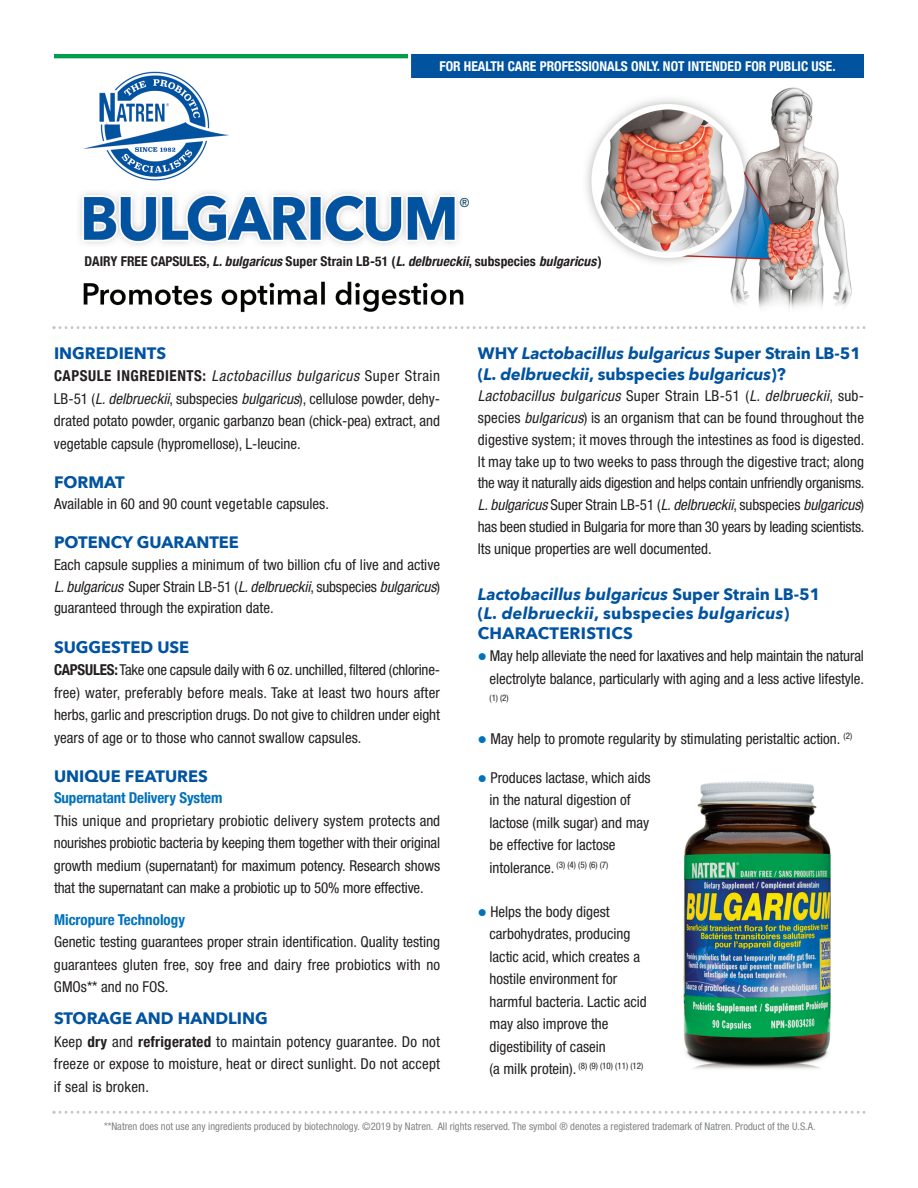
<style>
.page{position:relative;width:918px;height:1188px;background:#fff}
.page>*{position:absolute;margin:0;border:0;box-sizing:border-box;transform-origin:0 0}
.t1{font:italic 700 16.5px/19.5px "Avenir Next";color:#0153a0}
.t2{font:700 16.5px "Avenir Next";color:#0153a0}
.t3{font:condensed 15px/22.5px "Helvetica Neue";color:#231f20;text-align:justify}
.t4{font:700 condensed 15px "Helvetica Neue";letter-spacing:-.01em;color:#0072bc}
.t5{font:700 condensed 13.5px "Helvetica Neue";letter-spacing:.005em;color:#231f20}
.t6{font:700 condensed 13.5px "Helvetica Neue";color:#fff}
.t7{font:condensed 12.6px "Helvetica Neue";color:#013650;scale:.95 1}
.t8{font:condensed 10.5px "Helvetica Neue";color:#808285}
.t9{font:condensed 9px "Helvetica Neue";color:#231f20}
.s1{font-style:italic}
.s2{font-weight:700}
.s3{font-style:normal}
.s4{color:#0072bc}
.s5{font-size:15px}
</style>
<div class="page">
<img style="left:54px;top:54px;width:798px;height:259px">
<svg style="left:52px;top:326px;width:814px;height:3px"></svg>
<svg style="left:52px;top:1111px;width:814px;height:3px"></svg>
<div style="left:411px;top:54px;width:453px;height:24px;background:#0153a0"></div>
<img style="left:683px;top:781px;width:148px;height:288px">
<p class="t6" style="left:439px;top:58px;width:398px">FOR HEALTH CARE PROFESSIONALS ONLY. NOT INTENDED FOR PUBLIC USE.</p>
<p class="t7" style="left:460px;top:198px;width:12px">®</p>
<p class="t5" style="left:85px;top:253px;width:519px">DAIRY FREE CAPSULES, <span class="s1">L.bulgaricus</span>Super Strain LB-51 (<span class="s1">L.delbrueckii</span>, subspecies <span class="s1">bulgaricus</span>)</p>
<p class="t2" style="left:54px;top:342px;width:114px">INGREDIENTS</p>
<p class="t3" style="left:54px;top:366px;width:388px"><span class="s2">CAPSULE INGREDIENTS:</span> <span class="s1">Lactobacillus bulgaricus</span> Super Strain LB-51 (<span class="s1">L. delbrueckii</span>, subspecies <span class="s1">bulgaricus</span>), cellulose powder, dehy&shy;drated potato powder, organic garbanzo bean (chick-pea) extract, and vegetable capsule (hypromellose), L-leucine.</p>
<p class="t2" style="left:54px;top:471px;width:72px">FORMAT</p>
<p class="t3" style="left:54px;top:494px;width:276px">Available in 60 and 90 count vegetable capsules.</p>
<p class="t2" style="left:54px;top:532px;width:187px">POTENCY GUARANTEE</p>
<p class="t3" style="left:54px;top:555px;width:388px;line-height:21.8px">Each capsule supplies a minimum of two billion cfu of live and active <span class="s1">L. bulgaricus</span> Super Strain LB-51 (<span class="s1">L. delbrueckii</span>, subspecies <span class="s1">bulgaricus</span>) guaranteed through the expiration date.</p>
<p class="t2" style="left:54px;top:636px;width:137px">SUGGESTED USE</p>
<p class="t3" style="left:54px;top:660px;width:388px"><span class="s2">CAPSULES:</span>Take one capsule daily with 6 oz. unchilled, filtered (chlorine&shy;free) water, preferably before meals. Take at least two hours after herbs, garlic and prescription drugs. Do not give to children under eight years of age or to those who cannot swallow capsules.</p>
<p class="t2" style="left:54px;top:766px;width:155px">UNIQUE FEATURES</p>
<p class="t4" style="left:54px;top:789px;width:170px">Supernatant Delivery System</p>
<p class="t3" style="left:54px;top:810px;width:388px">This unique and proprietary probiotic delivery system protects and nourishes probiotic bacteria by keeping them together with their original growth medium (supernatant) for maximum potency. Research shows that the supernatant can make a probiotic up to 50% more effective.</p>
<p class="t4" style="left:54px;top:910px;width:133px">Micropure Technology</p>
<p class="t3" style="left:54px;top:932px;width:388px">Genetic testing guarantees proper strain identification. Quality testing guarantees gluten free, soy free and dairy free probiotics with no GMOs** and no FOS.</p>
<p class="t2" style="left:54px;top:1008px;width:215px">STORAGE AND HANDLING</p>
<p class="t3" style="left:54px;top:1031px;width:388px">Keep <span class="s2">dry</span> and <span class="s2">refrigerated</span> to maintain potency guarantee. Do not freeze or expose to moisture, heat or direct sunlight. Do not accept if seal is broken.</p>
<p class="t1" style="left:478px;top:343px;width:385px;line-height:21px"><span class="s3">WHY</span> Lactobacillus bulgaricus <span class="s3">Super Strain LB-51 (</span>L. delbrueckii<span class="s3">, subspecies</span> bulgaricus<span class="s3">)?</span></p>
<p class="t3" style="left:478px;top:386px;width:388px;line-height:21.8px"><span class="s1">Lactobacillus bulgaricus</span> Super Strain LB-51 (<span class="s1">L. delbrueckii</span>, sub&shy;species <span class="s1">bulgaricus</span>) is an organism that can be found throughout the digestive system; it moves through the intestines as food is digested.<br>It may take up to two weeks to pass through the digestive tract; along the way it naturally aids digestion and helps contain unfriendly organisms.<br><span class="s1">L. bulgaricus</span> Super Strain LB-51 (<span class="s1">L. delbrueckii</span>, subspecies <span class="s1">bulgaricus</span>) has been studied in Bulgaria for more than 30 years by leading scientists.<br>Its unique properties are well documented.</p>
<p class="t1" style="left:478px;top:585px;width:344px">Lactobacillus bulgaricus <span class="s3">Super Strain LB-51 (</span>L. delbrueckii<span class="s3">, subspecies</span> bulgaricus<span class="s3">)<br>CHARACTERISTICS</span></p>
<p class="t3" style="left:478px;top:646px;width:388px;text-align:right"><span class="s4">●</span> May help alleviate the need for laxatives and help maintain the natural electrolyte balance, particularly with aging and a less active lifestyle.</p>
<p class="t9" style="left:490px;top:695px;width:20px">(1) (2)</p>
<p class="t3" style="left:478px;top:729px;width:376px"><span class="s4">●</span> May help to promote regularity by stimulating peristaltic action. <sup>(2)</sup></p>
<p class="t3" style="left:490px;top:768px;width:163px;text-align:left;text-indent:-12px"><span class="s4">●</span> Produces lactase, which aids in the natural digestion of lactose (milk sugar) and may be effective for lactose</p>
<p class="t9" style="left:490px;top:861px;width:120px"><span class="s5">intolerance.</span> (3) (4) (5) (6) (7)</p>
<p class="t3" style="left:490px;top:902px;width:159px;text-align:left;text-indent:-12px"><span class="s4">●</span> Helps the body digest carbohydrates, producing lactic acid, which creates a hostile environment for harmful bacteria. Lactic acid may also improve the digestibility of casein</p>
<p class="t9" style="left:490px;top:1063px;width:155px"><span class="s5">(a milk protein).</span> (8) (9) (10) (11) (12)</p>
<p class="t8" style="left:104px;top:1122px;width:713px">**Natren does not use any ingredients produced by biotechnology. ©2019 by Natren. All rights reserved. The symbol ® denotes a registered trademark of Natren. Product of the U.S.A.</p>
</div>
